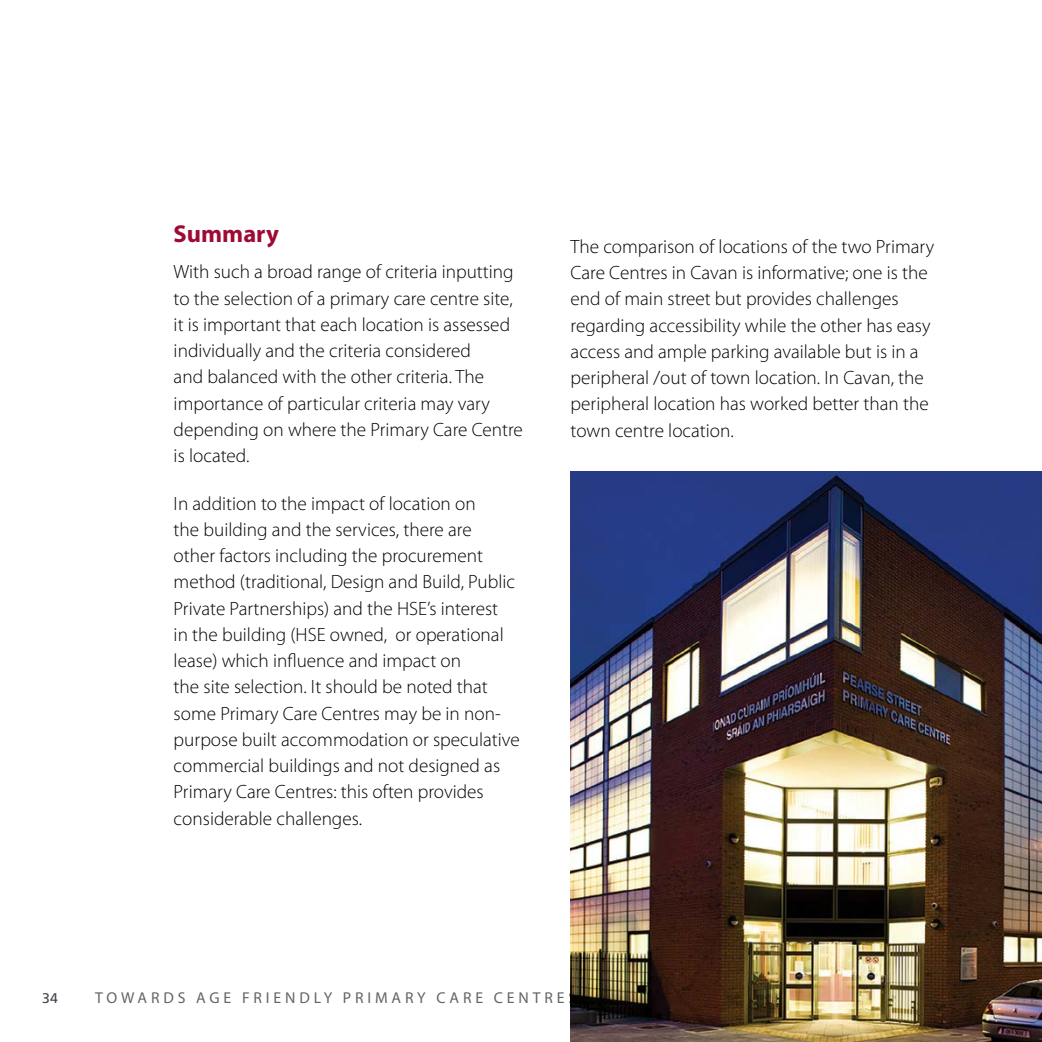
<style>
.page{position:relative;width:1042px;height:1042px;background:#fff}
.page>*{position:absolute;margin:0;border:0;box-sizing:border-box;transform-origin:0 0}
.t1{font:700 24.5px "Myriad Pro";color:#9e0a34}
.t2{font:300 19.25px/26.2px "Myriad Pro";color:#000}
.t3{font:15.75px "Myriad Pro";letter-spacing:.245em;color:#636466}
.t4{font:14px "Frutiger";color:#42454f}
</style>
<div class="page">
<img style="left:570px;top:471px;width:472px;height:571px">
<p class="t1" style="left:174px;top:217px;width:107px">Summary</p>
<p class="t2" style="left:174px;top:259px;width:351px">With such a broad range of criteria inputting to the selection of a primary care centre site, it is important that each location is assessed individually and the criteria considered<br>and balanced with the other criteria. The importance of particular criteria may vary depending on where the Primary Care Centre is located.</p>
<p class="t2" style="left:174px;top:490px;width:348px">In addition to the impact of location on<br>the building and the services, there are<br>other factors including the procurement method (traditional, Design and Build, Public Private Partnerships) and the HSE’s interest<br>in the building (HSE owned, or operational lease) which influence and impact on<br>the site selection. It should be noted that some Primary Care Centres may be in non&shy;purpose built accommodation or speculative commercial buildings and not designed as Primary Care Centres: this often provides considerable challenges.</p>
<p class="t2" style="left:570px;top:233px;width:365px">The comparison of locations of the two Primary Care Centres in Cavan is informative; one is the end of main street but provides challenges regarding accessibility while the other has easy access and ample parking available but is in a peripheral /out of town location. In Cavan, the peripheral location has worked better than the town centre location.</p>
<p class="t4" style="left:42px;top:989px;width:17px">34</p>
<p class="t3" style="left:95px;top:988px;width:482px">TOWARDS AGE FRIENDLY PRIMARY CARE CENTRES</p>
</div>
